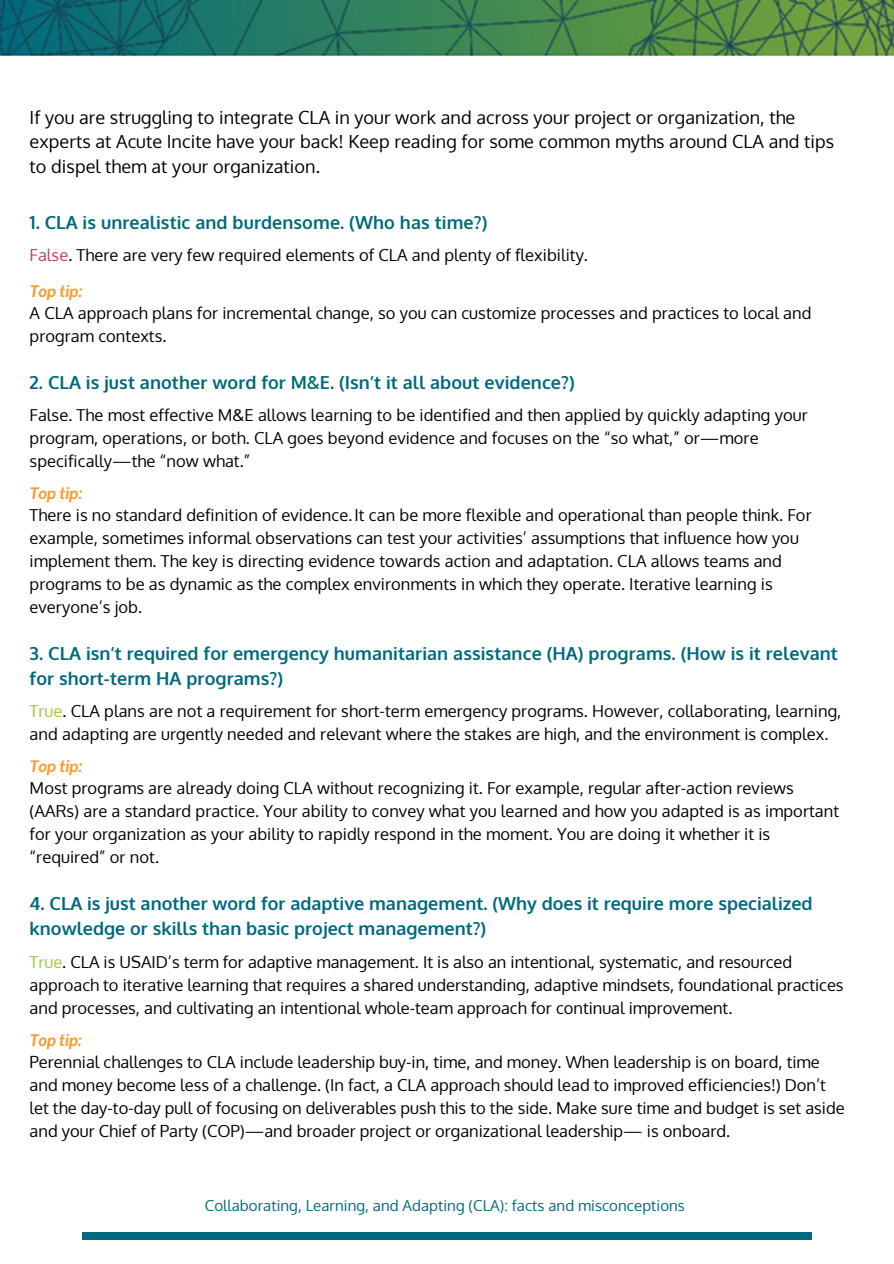
<style>
.page{position:relative;width:894px;height:1264px;background:#fff}
.page>*{position:absolute;margin:0;border:0;box-sizing:border-box;transform-origin:0 0}
.t1{font:700 18px/25px "Oxygen";letter-spacing:.005em;color:#00697e}
.t2{font:18px/24.8px "Oxygen";letter-spacing:.005em;color:#000}
.t3{font:16.5px/23px "Oxygen";letter-spacing:.005em;color:#000}
.t4{font:15px "Oxygen";letter-spacing:.005em;color:#006a7f}
.s1{color:#bc4152}
.s2{font-weight:700;font-style:italic;color:#f89d33}
.s3{color:#9aca3c}
</style>
<div class="page">
<div style="left:82px;top:1232px;width:729px;height:8px;background:#006a7f"></div>
<img style="left:0;top:0;width:893px;height:56px">
<p class="t2" style="left:30px;top:104px;width:805px">If you are struggling to integrate CLA in your work and across your project or organization, the experts at Acute Incite have your back! Keep reading for some common myths around CLA and tips to dispel them at your organization.</p>
<h2 class="t1" style="left:30px;top:209px;width:459px">1. CLA is unrealistic and burdensome. (Who has time?)</h2>
<h1 class="t3" style="left:30px;top:242px;width:559px"><span class="s1">False</span>. There are very few required elements of CLA and plenty of flexibility.</h1>
<h2 class="t3" style="left:30px;top:279px;width:783px;line-height:22.5px"><span class="s2">Top tip:<br></span>A CLA approach plans for incremental change, so you can customize processes and practices to local and program contexts.</h2>
<h2 class="t1" style="left:30px;top:369px;width:546px">2. CLA is just another word for M&amp;E. (Isn’t it all about evidence?)</h2>
<h2 class="t3" style="left:30px;top:403px;width:779px">False. The most effective M&amp;E allows learning to be identified and then applied by quickly adapting your program, operations, or both. CLA goes beyond evidence and focuses on the “so what,” or—more specifically—the “now what.”</h2>
<h1 class="t3" style="left:30px;top:481px;width:783px"><span class="s2">Top tip:<br></span>There is no standard definition of evidence. It can be more flexible and operational than people think. For example, sometimes informal observations can test your activities’ assumptions that influence how you implement them. The key is directing evidence towards action and adaptation. CLA allows teams and programs to be as dynamic as the complex environments in which they operate. Iterative learning is everyone’s job.</h1>
<h2 class="t1" style="left:30px;top:640px;width:809px">3. CLA isn’t required for emergency humanitarian assistance (HA) programs. (How is it relevant for short-term HA programs?)</h2>
<h2 class="t3" style="left:30px;top:699px;width:813px"><span class="s3">True</span>. CLA plans are not a requirement for short-term emergency programs. However, collaborating, learning,</h2>
<h2 class="t3" style="left:30px;top:718px;width:800px;line-height:32px">and adapting are urgently needed and relevant where the stakes are high, and the environment is complex.<br><span class="s2">Top tip:</span></h2>
<h2 class="t3" style="left:30px;top:776px;width:765px">Most programs are already doing CLA without recognizing it. For example, regular after-action reviews</h2>
<h1 class="t3" style="left:30px;top:799px;width:810px">(AARs) are a standard practice. Your ability to convey what you learned and how you adapted is as important for your organization as your ability to rapidly respond in the moment. You are doing it whether it is “required” or not.</h1>
<h1 class="t1" style="left:30px;top:890px;width:784px">4. CLA is just another word for adaptive management. (Why does it require more specialized</h1>
<h2 class="t1" style="left:30px;top:915px;width:458px">knowledge or skills than basic project management?)</h2>
<h2 class="t3" style="left:30px;top:949px;width:764px"><span class="s3">True</span>. CLA is USAID’s term for adaptive management. It is also an intentional, systematic, and resourced</h2>
<h2 class="t3" style="left:30px;top:972px;width:815px">approach to iterative learning that requires a shared understanding, adaptive mindsets, foundational practices and processes, and cultivating an intentional whole-team approach for continual improvement.</h2>
<h2 class="t3" style="left:30px;top:1027px;width:791px;line-height:22px"><span class="s2">Top tip:<br></span>Perennial challenges to CLA include leadership buy-in, time, and money. When leadership is on board, time</h2>
<h1 class="t3" style="left:30px;top:1072px;width:816px">and money become less of a challenge. (In fact, a CLA approach should lead to improved efficiencies!) Don’t let the day-to-day pull of focusing on deliverables push this to the side. Make sure time and budget is set aside and your Chief of Party (COP)—and broader project or organizational leadership— is onboard.</h1>
<h2 class="t4" style="left:205px;top:1195px;width:481px">Collaborating, Learning, and Adapting (CLA): facts and misconceptions</h2>
</div>
